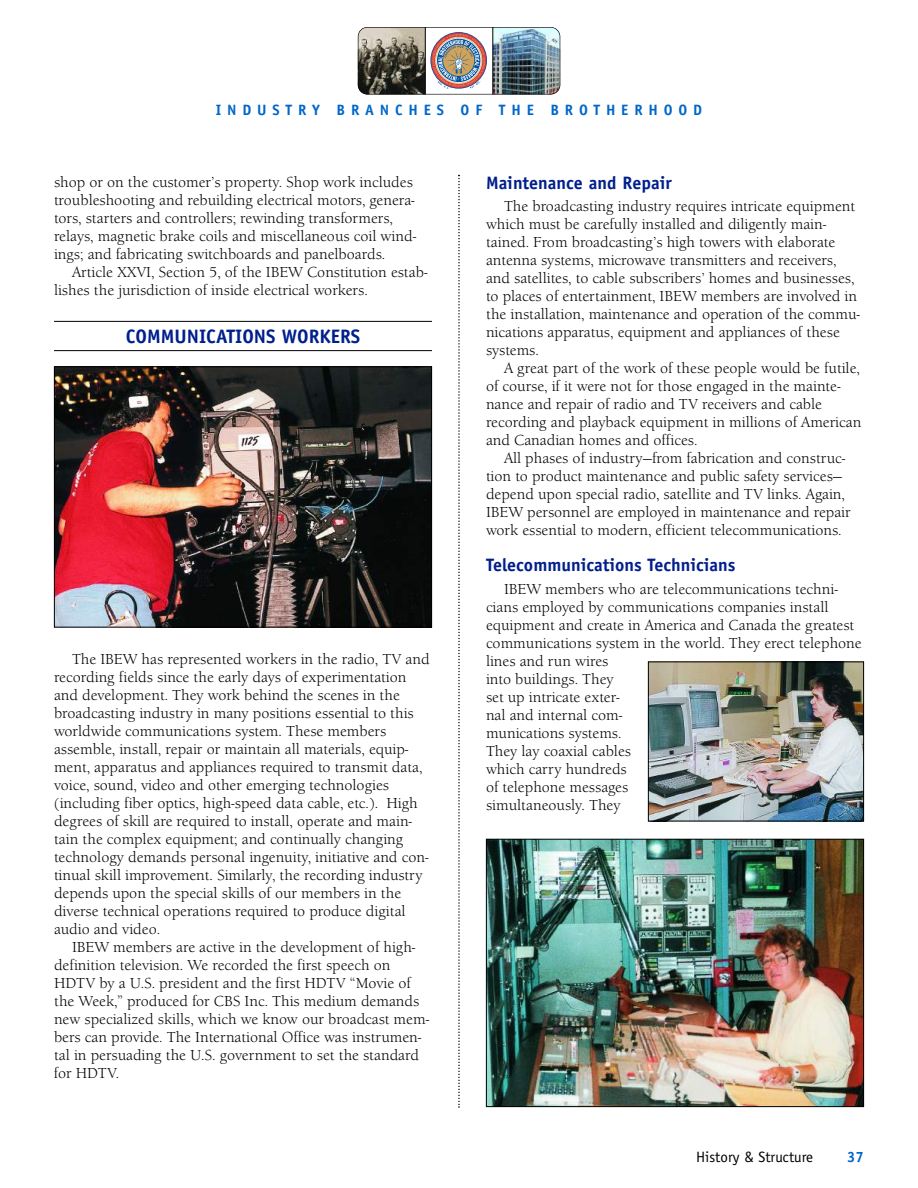
<style>
.page{position:relative;width:918px;height:1188px;background:#fff}
.page>*{position:absolute;margin:0;border:0;box-sizing:border-box;transform-origin:0 0}
.t1{font:700 19.5px "Officina Sans";color:#001f8d}
.t2{font:700 18px "Officina Sans";color:#001f8d}
.t3{font:15px/18px "Berkeley Old Style";color:#000}
.t4{font:700 15px "Officina Sans";letter-spacing:.39em;color:#0066ca}
.t5{font:15px "Officina Sans";color:#000}
</style>
<div class="page">
<img style="left:493px;top:29px;width:58px;height:63px">
<img style="left:551px;top:27px;width:9px;height:67px">
<svg style="left:367px;top:29px;width:58px;height:63px;background:#6b675a"></svg>
<img style="left:358px;top:27px;width:9px;height:67px">
<svg style="left:432px;top:34px;width:53px;height:55px;background:#b19b98"></svg>
<div style="left:358px;top:27px;width:202px;height:67px;border:1px solid #000;border-radius:10px"></div>
<hr style="left:425px;top:27px;width:1px;height:67px;background:#000">
<hr style="left:492px;top:27px;width:1px;height:67px;background:#000">
<hr style="left:54px;top:321px;width:378px;height:1px;background:#000">
<hr style="left:54px;top:350px;width:378px;height:1px;background:#000">
<svg style="left:458px;top:175px;width:2px;height:933px"></svg>
<img style="left:56px;top:368px;width:374px;height:258px">
<div style="left:54px;top:366px;width:378px;height:262px;border:1px solid #000"></div>
<img style="left:650px;top:663px;width:212px;height:156px">
<div style="left:648px;top:661px;width:216px;height:160px;border:1px solid #000"></div>
<img style="left:488px;top:841px;width:374px;height:264px">
<div style="left:486px;top:839px;width:378px;height:268px;border:1px solid #000"></div>
<p class="t4" style="left:216px;top:104px;width:488px">INDUSTRY BRANCHES OF THE BROTHERHOOD</p>
<p class="t3" style="left:54px;top:173px;width:364px">shop or on the customer’s property. Shop work includes troubleshooting and rebuilding electrical motors, genera&shy;tors, starters and controllers; rewinding transformers, relays, magnetic brake coils and miscellaneous coil wind&shy;ings; and fabricating switchboards and panelboards.</p>
<p class="t3" style="left:54px;top:263px;width:375px;text-indent:18px">Article XXVI, Section 5, of the IBEW Constitution estab&shy;lishes the jurisdiction of inside electrical workers.</p>
<h1 class="t1" style="left:126px;top:329px;width:236px">COMMUNICATIONS WORKERS</h1>
<p class="t3" style="left:54px;top:650px;width:377px;text-indent:18px">The IBEW has represented workers in the radio, TV and recording fields since the early days of experimentation and development. They work behind the scenes in the broadcasting industry in many positions essential to this worldwide communications system. These members assemble, install, repair or maintain all materials, equip&shy;ment, apparatus and appliances required to transmit data, voice, sound, video and other emerging technologies (including fiber optics, high-speed data cable, etc.). High degrees of skill are required to install, operate and main&shy;tain the complex equipment; and continually changing technology demands personal ingenuity, initiative and con&shy;tinual skill improvement. Similarly, the recording industry depends upon the special skills of our members in the diverse technical operations required to produce digital audio and video.</p>
<p class="t3" style="left:54px;top:938px;width:377px;text-indent:18px">IBEW members are active in the development of high&shy;definition television. We recorded the first speech on HDTV by a U.S. president and the first HDTV “Movie of the Week,” produced for CBS Inc. This medium demands new specialized skills, which we know our broadcast mem&shy;bers can provide. The International Office was instrumen&shy;tal in persuading the U.S. government to set the standard for HDTV.</p>
<p class="t2" style="left:486px;top:176px;width:187px">Maintenance and Repair</p>
<p class="t3" style="left:486px;top:197px;width:376px;text-indent:18px">The broadcasting industry requires intricate equipment which must be carefully installed and diligently main&shy;tained. From broadcasting’s high towers with elaborate antenna systems, microwave transmitters and receivers, and satellites, to cable subscribers’ homes and businesses, to places of entertainment, IBEW members are involved in the installation, maintenance and operation of the commu&shy;nications apparatus, equipment and appliances of these systems.</p>
<p class="t3" style="left:486px;top:359px;width:377px;text-indent:18px">A great part of the work of these people would be futile, of course, if it were not for those engaged in the mainte&shy;nance and repair of radio and TV receivers and cable recording and playback equipment in millions of American and Canadian homes and offices.</p>
<p class="t3" style="left:486px;top:449px;width:366px;text-indent:18px">All phases of industry—from fabrication and construc&shy;tion to product maintenance and public safety services— depend upon special radio, satellite and TV links. Again, IBEW personnel are employed in maintenance and repair work essential to modern, efficient telecommunications.</p>
<p class="t2" style="left:486px;top:558px;width:251px">Telecommunications Technicians</p>
<p class="t3" style="left:486px;top:579px;width:377px;text-indent:18px">IBEW members who are telecommunications techni&shy;cians employed by communications companies install equipment and create in America and Canada the greatest communications system in the world. They erect telephone lines and run wires<br>into buildings. They<br>set up intricate exter-<br>nal and internal com-<br>munications systems.<br>They lay coaxial cables<br>which carry hundreds<br>of telephone messages<br>simultaneously. They</p>
<p class="t5" style="left:696px;top:1152px;width:119px">History &amp; Structure</p>
<p class="t4" style="left:847px;top:1152px;width:18px">37</p>
</div>
